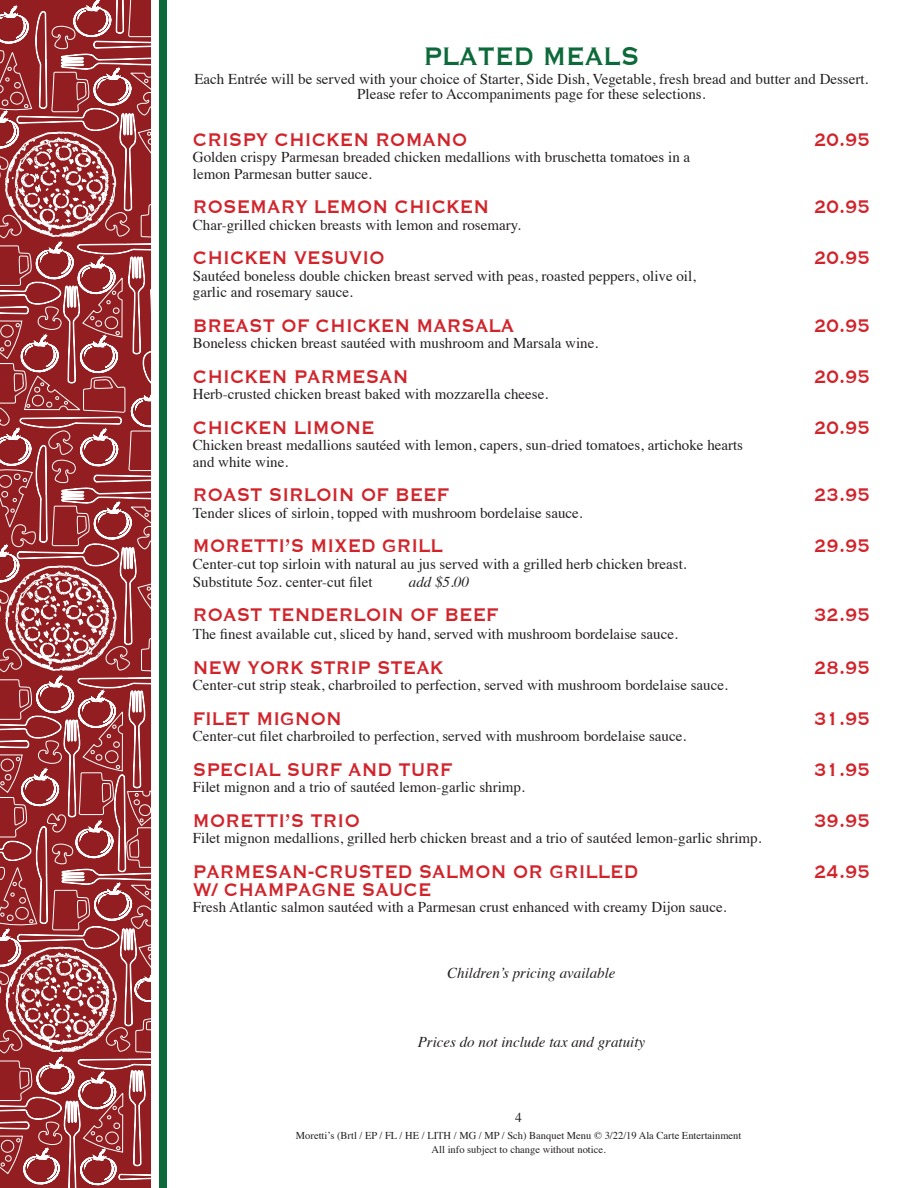
<style>
.page{position:relative;width:918px;height:1188px;background:#fff}
.page>*{position:absolute;margin:0;border:0;box-sizing:border-box;transform-origin:0 0}
.t1{font:33px "Copperplate";color:#0c6a3a;scale:.85 1}
.Sub_HEAERS{font:23.85px "Copperplate";color:#d1232a;scale:.85 1}
.FOOD_HEADER_NAMES{font:15px "Times";color:#231f20}
.Descriptions_of_Food{font:15px "Times";color:#231f20}
.Italic_Parts{font:italic 15px "Times";color:#231f20}
.Descriptions_of_Food-2{font:italic 15px "Times";color:#231f20}
.t2{font:13.5px "Times";color:#231f20}
.t3{font:10.5px/13.5px "Times";color:#231f20;text-align:center}
</style>
<div class="page">
<svg style="left:0;top:0;width:151px;height:427px;background:#a6494b"></svg>
<svg style="left:0;top:427px;width:151px;height:761px;background:#a84c4e"></svg>
<svg style="left:0;top:428px;width:151px;height:433px;background:#a74a4c"></svg>
<div style="left:159px;top:0;width:8px;height:1188px;background:#0c6a3a"></div>
<p class="t1" style="left:423px;top:34px;width:256px">PLATED MEALS</p>
<p class="FOOD_HEADER_NAMES" style="left:194px;top:65px;width:675px">Each Entrée will be served with your choice of Starter, Side Dish, Vegetable, fresh bread and butter and Dessert.</p>
<p class="FOOD_HEADER_NAMES" style="left:357px;top:80px;width:350px">Please refer to Accompaniments page for these selections.</p>
<p class="Sub_HEAERS" style="left:193px;top:124px;width:325px">CRISPY CHICKEN ROMANO</p>
<p class="Sub_HEAERS" style="left:814px;top:124px;width:67px">20.95</p>
<p class="Descriptions_of_Food" style="left:193px;top:143px;width:499px">Golden crispy Parmesan breaded chicken medallions with bruschetta tomatoes in a</p>
<p class="Descriptions_of_Food" style="left:193px;top:160px;width:181px">lemon Parmesan butter sauce.</p>
<p class="Sub_HEAERS" style="left:193px;top:191px;width:350px">ROSEMARY LEMON CHICKEN</p>
<p class="Sub_HEAERS" style="left:814px;top:191px;width:67px">20.95</p>
<p class="Descriptions_of_Food" style="left:193px;top:211px;width:330px">Char-grilled chicken breasts with lemon and rosemary.</p>
<p class="Sub_HEAERS" style="left:193px;top:242px;width:228px">CHICKEN VESUVIO</p>
<p class="Sub_HEAERS" style="left:814px;top:242px;width:67px">20.95</p>
<p class="FOOD_HEADER_NAMES" style="left:193px;top:262px;width:505px">Sautéed boneless double chicken breast served with peas, roasted peppers, olive oil,</p>
<p class="FOOD_HEADER_NAMES" style="left:193px;top:278px;width:161px">garlic and rosemary sauce.</p>
<p class="Sub_HEAERS" style="left:193px;top:310px;width:380px">BREAST OF CHICKEN MARSALA</p>
<p class="Sub_HEAERS" style="left:814px;top:310px;width:67px">20.95</p>
<p class="FOOD_HEADER_NAMES" style="left:193px;top:329px;width:407px">Boneless chicken breast sautéed with mushroom and Marsala wine.</p>
<p class="Sub_HEAERS" style="left:193px;top:361px;width:255px">CHICKEN PARMESAN</p>
<p class="Sub_HEAERS" style="left:814px;top:361px;width:67px">20.95</p>
<p class="FOOD_HEADER_NAMES" style="left:193px;top:380px;width:357px">Herb-crusted chicken breast baked with mozzarella cheese.</p>
<p class="Sub_HEAERS" style="left:193px;top:412px;width:216px">CHICKEN LIMONE</p>
<p class="Sub_HEAERS" style="left:814px;top:412px;width:67px">20.95</p>
<p class="FOOD_HEADER_NAMES" style="left:193px;top:431px;width:552px">Chicken breast medallions sautéed with lemon, capers, sun-dried tomatoes, artichoke hearts</p>
<p class="FOOD_HEADER_NAMES" style="left:193px;top:448px;width:97px">and white wine.</p>
<p class="Sub_HEAERS" style="left:193px;top:479px;width:303px">ROAST SIRLOIN OF BEEF</p>
<p class="Sub_HEAERS" style="left:814px;top:479px;width:67px">23.95</p>
<p class="FOOD_HEADER_NAMES" style="left:193px;top:499px;width:391px">Tender slices of sirloin, topped with mushroom bordelaise sauce.</p>
<p class="Sub_HEAERS" style="left:193px;top:530px;width:296px">MORETTI’S MIXED GRILL</p>
<p class="Sub_HEAERS" style="left:814px;top:530px;width:67px">29.95</p>
<p class="FOOD_HEADER_NAMES" style="left:193px;top:550px;width:495px">Center-cut top sirloin with natural au jus served with a grilled herb chicken breast.</p>
<p class="Descriptions_of_Food" style="left:193px;top:568px;width:181px">Substitute 5oz. center-cut filet</p>
<p class="Descriptions_of_Food-2" style="left:409px;top:569px;width:61px">add $5.00</p>
<p class="Sub_HEAERS" style="left:193px;top:599px;width:361px">ROAST TENDERLOIN OF BEEF</p>
<p class="Sub_HEAERS" style="left:814px;top:599px;width:67px">32.95</p>
<p class="FOOD_HEADER_NAMES" style="left:193px;top:620px;width:486px">The finest available cut, sliced by hand, served with mushroom bordelaise sauce.</p>
<p class="Sub_HEAERS" style="left:193px;top:652px;width:296px">NEW YORK STRIP STEAK</p>
<p class="Sub_HEAERS" style="left:814px;top:652px;width:67px">28.95</p>
<p class="FOOD_HEADER_NAMES" style="left:193px;top:671px;width:537px">Center-cut strip steak, charbroiled to perfection, served with mushroom bordelaise sauce.</p>
<p class="Sub_HEAERS" style="left:193px;top:703px;width:177px">FILET MIGNON</p>
<p class="Sub_HEAERS" style="left:814px;top:703px;width:67px">31.95</p>
<p class="FOOD_HEADER_NAMES" style="left:193px;top:722px;width:495px">Center-cut filet charbroiled to perfection, served with mushroom bordelaise sauce.</p>
<p class="Sub_HEAERS" style="left:193px;top:754px;width:307px">SPECIAL SURF AND TURF</p>
<p class="Sub_HEAERS" style="left:814px;top:754px;width:67px">31.95</p>
<p class="FOOD_HEADER_NAMES" style="left:193px;top:773px;width:334px">Filet mignon and a trio of sautéed lemon-garlic shrimp.</p>
<p class="Sub_HEAERS" style="left:193px;top:805px;width:198px">MORETTI’S TRIO</p>
<p class="Sub_HEAERS" style="left:814px;top:805px;width:67px">39.95</p>
<p class="FOOD_HEADER_NAMES" style="left:193px;top:824px;width:570px">Filet mignon medallions, grilled herb chicken breast and a trio of sautéed lemon-garlic shrimp.</p>
<p class="Sub_HEAERS" style="left:193px;top:856px;width:526px">PARMESAN-CRUSTED SALMON OR GRILLED</p>
<p class="Sub_HEAERS" style="left:814px;top:856px;width:67px">24.95</p>
<p class="Sub_HEAERS" style="left:193px;top:874px;width:283px">W/ CHAMPAGNE SAUCE</p>
<p class="FOOD_HEADER_NAMES" style="left:193px;top:893px;width:535px">Fresh Atlantic salmon sautéed with a Parmesan crust enhanced with creamy Dijon sauce.</p>
<p class="Italic_Parts" style="left:447px;top:960px;width:170px">Children’s pricing available</p>
<p class="Italic_Parts" style="left:418px;top:1029px;width:229px">Prices do not include tax and gratuity</p>
<p class="t2" style="left:515px;top:1105px;width:8px">4</p>
<p class="t3" style="left:296px;top:1128px;width:447px">Moretti’s (Brtl / EP / FL / HE / LITH / MG / MP / Sch) Banquet Menu © 3/22/19 Ala Carte Entertainment<br>All info subject to change without notice.</p>
</div>
